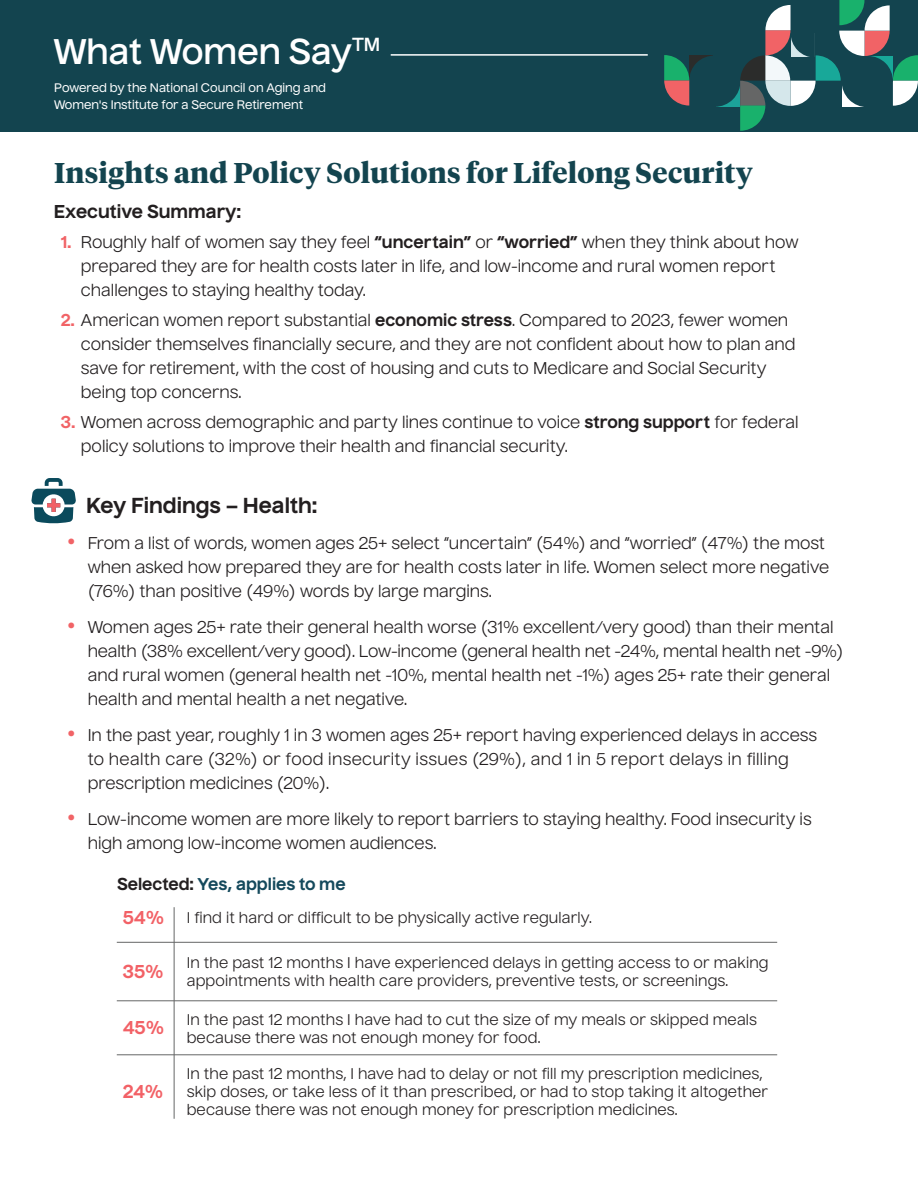
<style>
.page{position:relative;width:918px;height:1188px;background:#fff}
.page>*{position:absolute;margin:0;border:0;box-sizing:border-box;transform-origin:0 0}
.t1{font:600 34.5px "Nuckle";color:#fff}
.t2{font:700 28.5px "Tiempos Headline";letter-spacing:.01em;color:#13444f}
.t3{font:700 21px "Nuckle";color:#231f20}
.t4{font:700 18px "Nuckle";color:#231f20}
.t5{font:700 18px "Nuckle";color:#f26166}
.t6{font:16.5px/24px "Nuckle";color:#231f20}
.t7{font:700 16.5px "Nuckle";color:#14495c}
.t8{font:15px/18px "Nuckle";letter-spacing:.01em;color:#231f20}
.t9{font:500 12px/16.5px "Nuckle";color:#fff}
.s1{font-weight:700;color:#f16366}
.s2{font-weight:700}
.s3{font-size:21px;color:#f16366}
.s4{color:#231f20}
</style>
<div class="page">
<div style="left:0;top:0;width:918px;height:132px;background:#13444f"></div>
<svg style="left:664px;top:0;width:254px;height:131px"></svg>
<hr style="left:391px;top:54px;width:257px;height:2px;background:#fff">
<svg style="left:31px;top:478px;width:45px;height:46px"></svg>
<hr style="left:117px;top:942px;width:660px;height:1px;background:#656666">
<hr style="left:117px;top:1000px;width:660px;height:1px;background:#656666">
<hr style="left:117px;top:1054px;width:660px;height:1px;background:#656666">
<hr style="left:174px;top:907px;width:1px;height:212px;background:#656666">
<p class="t1" style="left:54px;top:30px;width:328px">What Women Say<sup>TM</sup></p>
<p class="t9" style="left:54px;top:79px;width:274px">Powered by the National Council on Aging and<br>Women's Institute for a Secure Retirement</p>
<p class="t2" style="left:54px;top:153px;width:700px">Insights and Policy Solutions for Lifelong Security</p>
<p class="t4" style="left:54px;top:200px;width:189px">Executive Summary:</p>
<p class="t6" style="left:81px;top:230px;width:719px;text-indent:-20px"><span class="s1">1.</span> Roughly half of women say they feel <span class="s2">“uncertain”</span> or <span class="s2">“worried”</span> when they think about how prepared they are for health costs later in life, and low-income and rural women report challenges to staying healthy today.</p>
<p class="t6" style="left:81px;top:308px;width:716px;text-indent:-20px"><span class="s1">2.</span> American women report substantial <span class="s2">economic stress</span>. Compared to 2023, fewer women consider themselves financially secure, and they are not confident about how to plan and save for retirement, with the cost of housing and cuts to Medicare and Social Security being top concerns.</p>
<p class="t6" style="left:81px;top:410px;width:719px;text-indent:-20px"><span class="s1">3.</span> Women across demographic and party lines continue to voice <span class="s2">strong support</span> for federal policy solutions to improve their health and financial security.</p>
<p class="t3" style="left:86px;top:492px;width:233px">Key Findings – Health:</p>
<p class="t6" style="left:88px;top:531px;width:743px;text-indent:-20px"><span class="s3">•</span> From a list of words, women ages 25+ select “uncertain” (54%) and “worried” (47%) the most when asked how prepared they are for health costs later in life. Women select more negative (76%) than positive (49%) words by large margins.</p>
<p class="t6" style="left:88px;top:615px;width:757px;text-indent:-20px"><span class="s3">•</span> Women ages 25+ rate their general health worse (31% excellent/very good) than their mental health (38% excellent/very good). Low-income (general health net -24%, mental health net -9%) and rural women (general health net -10%, mental health net -1%) ages 25+ rate their general health and mental health a net negative.</p>
<p class="t6" style="left:88px;top:723px;width:731px;text-indent:-20px"><span class="s3">•</span> In the past year, roughly 1 in 3 women ages 25+ report having experienced delays in access to health care (32%) or food insecurity issues (29%), and 1 in 5 report delays in filling prescription medicines (20%).</p>
<p class="t6" style="left:88px;top:807px;width:725px;text-indent:-20px"><span class="s3">•</span> Low-income women are more likely to report barriers to staying healthy. Food insecurity is high among low-income women audiences.</p>
<p class="t7" style="left:117px;top:874px;width:230px"><span class="s4">Selected:</span> Yes, applies to me</p>
<p class="t8" style="left:187px;top:909px;width:407px">I find it hard or difficult to be physically active regularly.</p>
<p class="t8" style="left:187px;top:954px;width:583px">In the past 12 months I have experienced delays in getting access to or making appointments with health care providers, preventive tests, or screenings.</p>
<p class="t8" style="left:187px;top:1011px;width:572px">In the past 12 months I have had to cut the size of my meals or skipped meals because there was not enough money for food.</p>
<p class="t8" style="left:187px;top:1065px;width:583px">In the past 12 months, I have had to delay or not fill my prescription medicines, skip doses, or take less of it than prescribed, or had to stop taking it altogether because there was not enough money for prescription medicines.</p>
<p class="t5" style="left:123px;top:906px;width:43px">54%</p>
<p class="t5" style="left:123px;top:960px;width:42px">35%</p>
<p class="t5" style="left:123px;top:1016px;width:43px">45%</p>
<p class="t5" style="left:123px;top:1080px;width:42px">24%</p>
</div>
